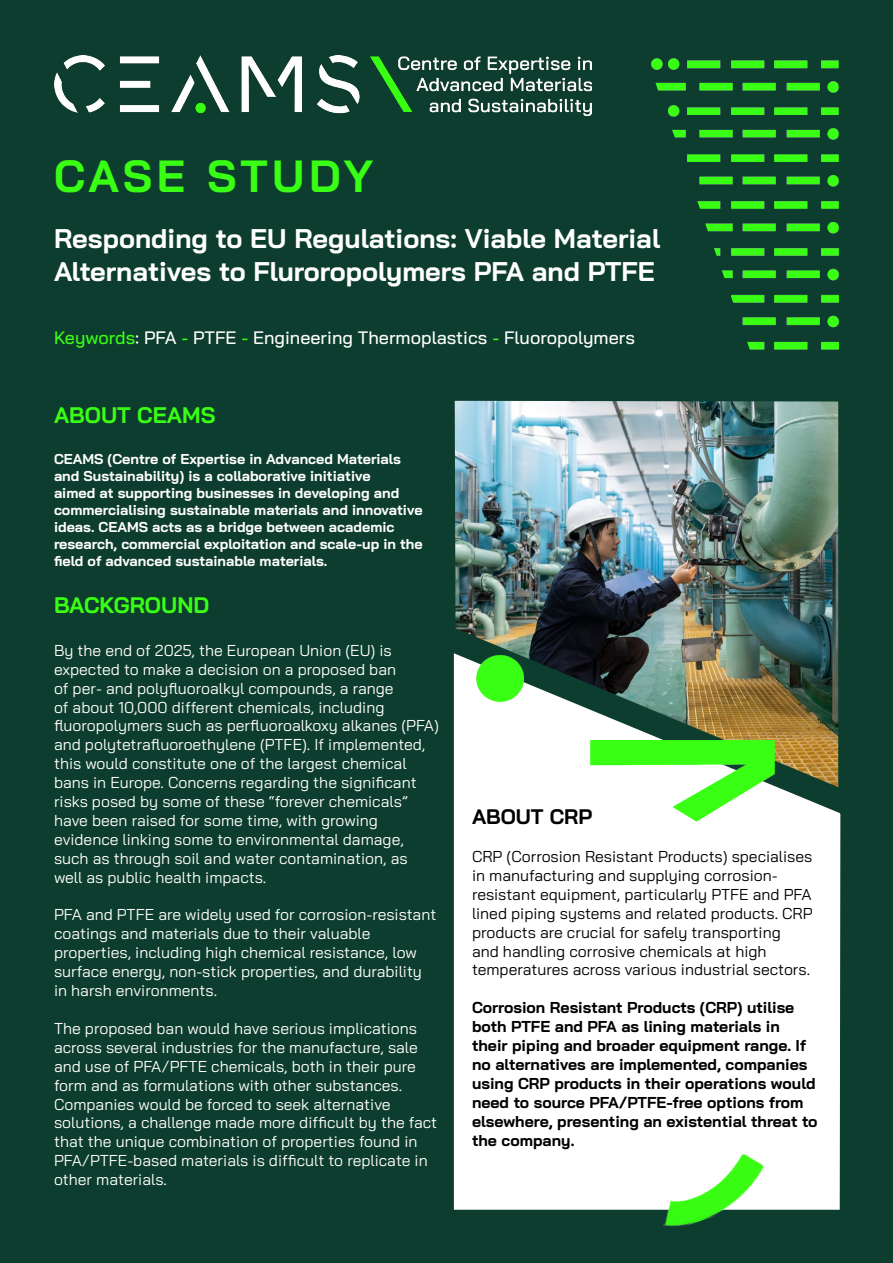
<style>
.page{position:relative;width:893px;height:1263px;background:#0d3d2e}
.page>*{position:absolute;margin:0;border:0;box-sizing:border-box;transform-origin:0 0}
.t1{font:700 45px "Bai Jamjuree";letter-spacing:.085em;color:#39ff14}
.t2{font:700 27px/32.4px "Bai Jamjuree";color:#fff}
.t3{font:700 22.5px "Bai Jamjuree";color:#39ff14}
.t4{font:700 21px "Bai Jamjuree";color:#000}
.t5{font:500 18px "Bai Jamjuree";color:#fff}
.t6{font:15.75px/18.9px "Bai Jamjuree";color:#fff}
.t7{font:15.75px/18.9px "Bai Jamjuree";color:#000}
.t8{font:700 15.75px/18.9px "Bai Jamjuree";color:#000}
.t9{font:700 14.25px/17.1px "Bai Jamjuree";color:#fff}
.s1{color:#39ff14}
</style>
<div class="page">
<img style="left:645px;top:54px;width:217px;height:296px">
<img style="left:452px;top:399px;width:388px;height:391px">
<svg style="left:453px;top:652px;width:389px;height:558px"></svg>
<img style="left:55px;top:55px;width:536px;height:61px">
<img style="left:650px;top:1149px;width:123px;height:84px">
<img style="left:476px;top:655px;width:47px;height:47px">
<img style="left:591px;top:740px;width:183px;height:82px">
<h1 class="t1" style="left:54px;top:150px;width:321px">CASE STUDY</h1>
<h2 class="t2" style="left:54px;top:223px;width:607px">Responding to EU Regulations: Viable Material<br>Alternatives to Fluroropolymers PFA and PTFE</h2>
<p class="t5" style="left:54px;top:327px;width:582px"><span class="s1">Keywords</span>: PFA <span class="s1">-</span> PTFE <span class="s1">-</span> Engineering Thermoplastics <span class="s1">-</span> Fluoropolymers</p>
<h3 class="t3" style="left:54px;top:402px;width:163px">ABOUT CEAMS</h3>
<p class="t9" style="left:54px;top:450px;width:370px">CEAMS (Centre of Expertise in Advanced Materials and Sustainability) is a collaborative initiative<br>aimed at supporting businesses in developing and commercialising sustainable materials and innovative ideas. CEAMS acts as a bridge between academic research, commercial exploitation and scale-up in the field of advanced sustainable materials.</p>
<h3 class="t3" style="left:54px;top:592px;width:157px">BACKGROUND</h3>
<p class="t6" style="left:54px;top:641px;width:386px">By the end of 2025, the European Union (EU) is expected to make a decision on a proposed ban<br>of per- and polyfluoroalkyl compounds, a range<br>of about 10,000 different chemicals, including fluoropolymers such as perfluoroalkoxy alkanes (PFA) and polytetrafluoroethylene (PTFE). If implemented, this would constitute one of the largest chemical bans in Europe. Concerns regarding the significant risks posed by some of these “forever chemicals” have been raised for some time, with growing evidence linking some to environmental damage, such as through soil and water contamination, as well as public health impacts.</p>
<p class="t6" style="left:54px;top:905px;width:384px">PFA and PTFE are widely used for corrosion-resistant coatings and materials due to their valuable properties, including high chemical resistance, low surface energy, non-stick properties, and durability in harsh environments.</p>
<p class="t6" style="left:54px;top:1019px;width:385px">The proposed ban would have serious implications across several industries for the manufacture, sale and use of PFA/PFTE chemicals, both in their pure form and as formulations with other substances.<br>Companies would be forced to seek alternative solutions, a challenge made more difficult by the fact that the unique combination of properties found in PFA/PTFE-based materials is difficult to replicate in other materials.</p>
<h3 class="t4" style="left:472px;top:805px;width:122px">ABOUT CRP</h3>
<p class="t7" style="left:472px;top:847px;width:342px">CRP (Corrosion Resistant Products) specialises in manufacturing and supplying corrosion&shy;resistant equipment, particularly PTFE and PFA lined piping systems and related products. CRP products are crucial for safely transporting<br>and handling corrosive chemicals at high temperatures across various industrial sectors.</p>
<p class="t8" style="left:472px;top:998px;width:347px">Corrosion Resistant Products (CRP) utilise both PTFE and PFA as lining materials in their piping and broader equipment range. If no alternatives are implemented, companies using CRP products in their operations would need to source PFA/PTFE-free options from elsewhere, presenting an existential threat to the company.</p>
</div>
